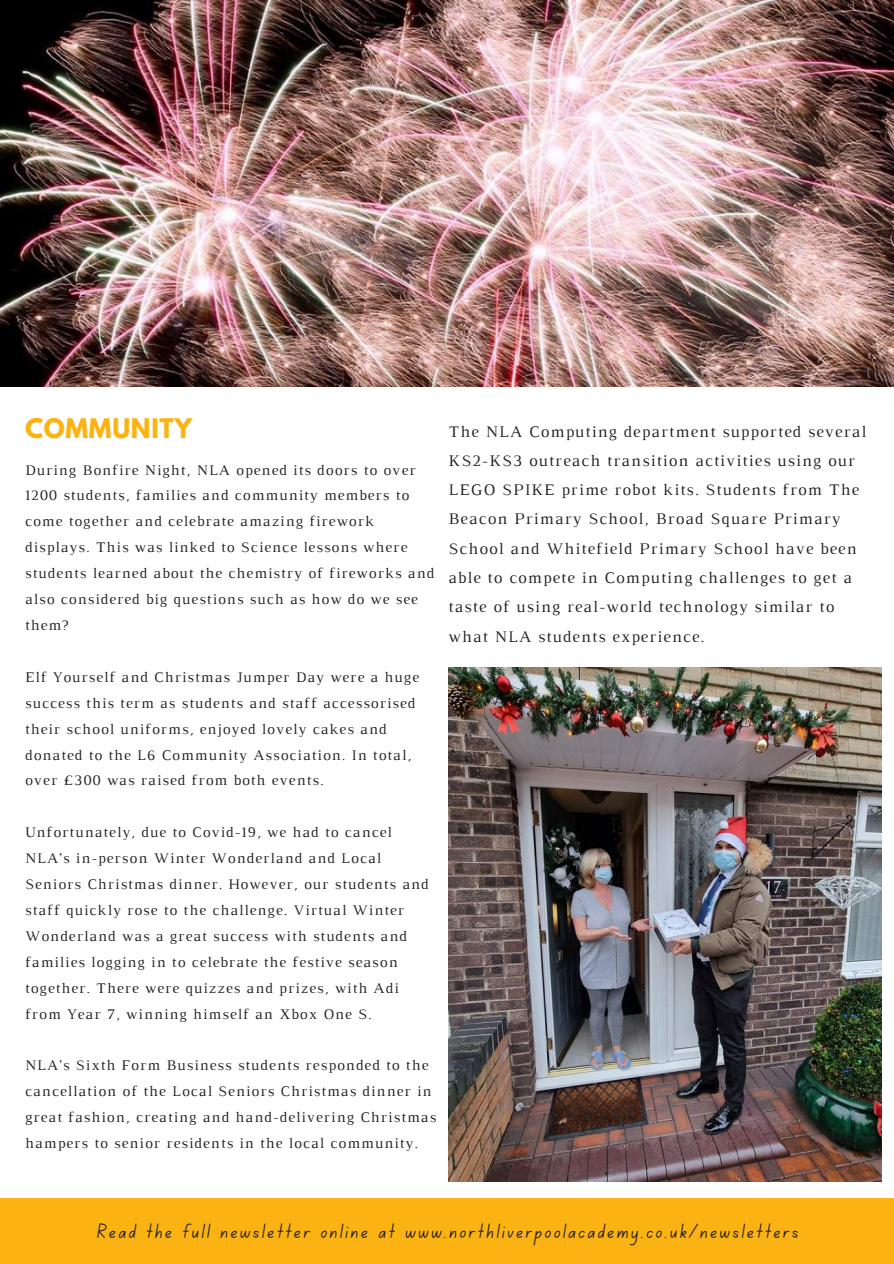
<style>
.page{position:relative;width:894px;height:1264px;background:#fff}
.page>*{position:absolute;margin:0;border:0;box-sizing:border-box;transform-origin:0 0}
.t1{font:700 24px "League Spartan";letter-spacing:.03em;color:#fbb313}
.t2{font:21px "Canva School Font";letter-spacing:.11em;color:#231f1f}
.t3{font:16.5px/29.2px "Luthier";letter-spacing:.07em;color:#222}
.t4{font:15px/26px "Luthier";letter-spacing:.07em;color:#222}
</style>
<div class="page">
<img style="left:0;top:0;width:893px;height:386px">
<div style="left:0;top:1198px;width:893px;height:65px;background:#fbb313"></div>
<img style="left:448px;top:668px;width:433px;height:513px">
<h1 class="t1" style="left:25px;top:416px;width:168px">COMMUNITY</h1>
<p class="t4" style="left:25px;top:458px;width:410px">During Bonfire Night, NLA opened its doors to over 1200 students, families and community members to come together and celebrate amazing firework displays. This was linked to Science lessons where students learned about the chemistry of fireworks and also considered big questions such as how do we see them?</p>
<p class="t4" style="left:25px;top:665px;width:395px">Elf Yourself and Christmas Jumper Day were a huge success this term as students and staff accessorised their school uniforms, enjoyed lovely cakes and donated to the L6 Community Association. In total, over £300 was raised from both events.</p>
<p class="t3" style="left:448px;top:418px;width:419px">The NLA Computing department supported several KS2-KS3 outreach transition activities using our LEGO SPIKE prime robot kits. Students from The Beacon Primary School, Broad Square Primary School and Whitefield Primary School have been able to compete in Computing challenges to get a taste of using real-world technology similar to what NLA students experience.</p>
<p class="t4" style="left:25px;top:820px;width:405px">Unfortunately, due to Covid-19, we had to cancel NLA’s in-person Winter Wonderland and Local Seniors Christmas dinner. However, our students and staff quickly rose to the challenge. Virtual Winter Wonderland was a great success with students and families logging in to celebrate the festive season together. There were quizzes and prizes, with Adi from Year 7, winning himself an Xbox One S.</p>
<p class="t4" style="left:25px;top:1053px;width:412px">NLA’s Sixth Form Business students responded to the cancellation of the Local Seniors Christmas dinner in great fashion, creating and hand-delivering Christmas hampers to senior residents in the local community.</p>
<h2 class="t2" style="left:97px;top:1221px;width:702px">Read the full newsletter online at www.northliverpoolacademy.co.uk/newsletters</h2>
</div>
